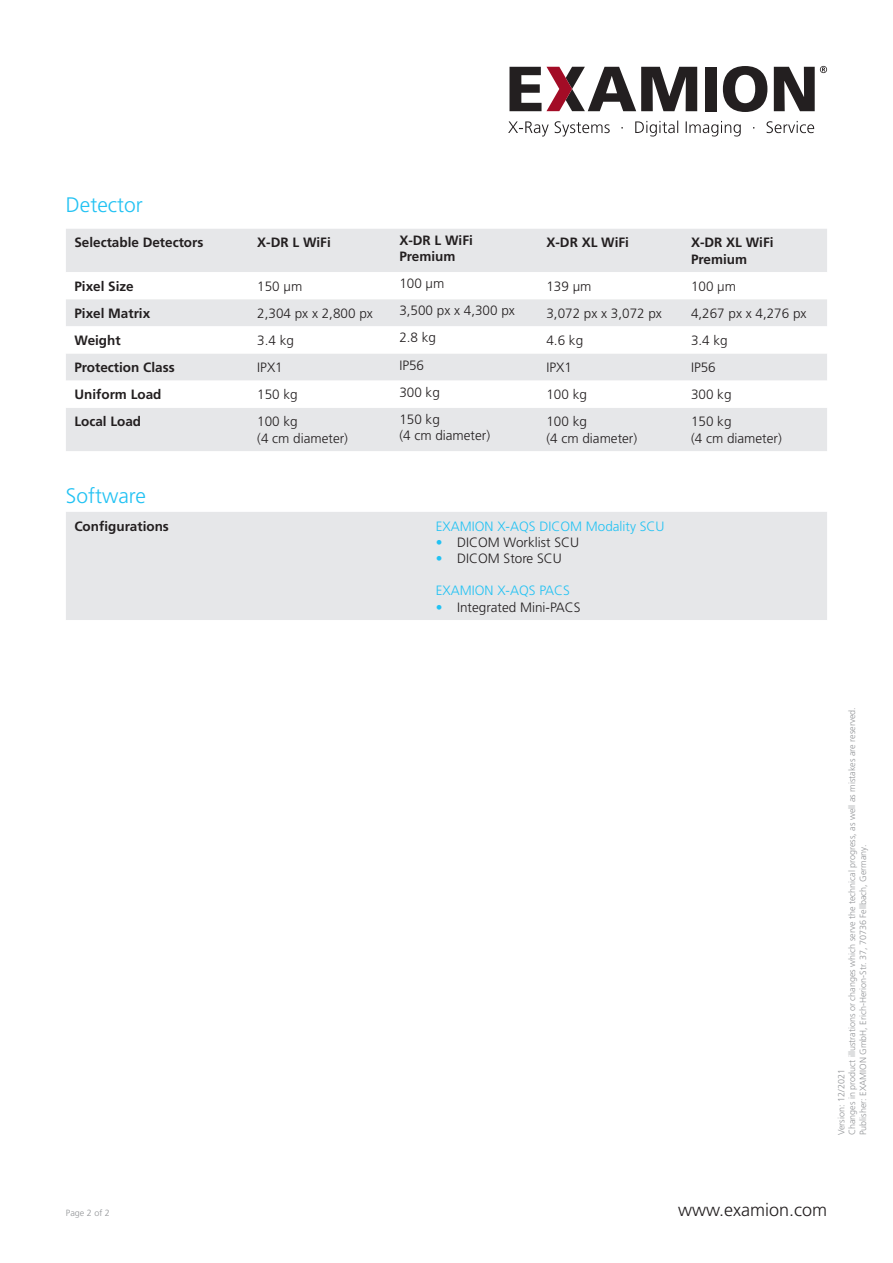
<style>
.page{position:relative;width:893px;height:1263px;background:#fff}
.page>*{position:absolute;margin:0;border:0;box-sizing:border-box;transform-origin:0 0}
.t1{font:300 21px "Frutiger LT Std";color:#22c2f3}
.t2{font:300 18px "Frutiger LT Std";color:#231f20}
.t3{font:300 13.5px/16.2px "Frutiger LT Std";color:#231f20}
.t4{font:700 13.5px/16.2px "Frutiger LT Std";color:#231f20}
.t5{font:300 13.5px "Frutiger LT Std";color:#22c2f3}
.t6{font:300 9px/10.8px "Frutiger LT Std";color:#939598}
.s1{color:#22c2f3}
</style>
<div class="page">
<div style="left:705px;top:67px;width:12px;height:44px;background:#231f20"></div>
<svg style="left:723px;top:66px;width:44px;height:46px"></svg>
<svg style="left:774px;top:66px;width:53px;height:45px"></svg>
<svg style="left:509px;top:67px;width:188px;height:44px"></svg>
<svg style="left:508px;top:121px;width:306px;height:16px"></svg>
<div style="left:66px;top:229px;width:761px;height:222px;background:#e6e7e9"></div>
<svg style="left:66px;top:272px;width:761px;height:136px"></svg>
<div style="left:66px;top:512px;width:761px;height:108px;background:#e6e7e9"></div>
<h1 class="t1" style="left:66px;top:193px;width:78px">Detector</h1>
<p class="t4" style="left:74px;top:235px;width:131px">Selectable Detectors</p>
<p class="t4" style="left:257px;top:235px;width:75px">X-DR L WiFi</p>
<p class="t4" style="left:399px;top:232px;width:75px">X-DR L WiFi<br>Premium</p>
<p class="t4" style="left:546px;top:235px;width:84px">X-DR XL WiFi</p>
<p class="t4" style="left:691px;top:235px;width:84px">X-DR XL WiFi<br>Premium</p>
<p class="t4" style="left:74px;top:278px;width:61px">Pixel Size</p>
<p class="t3" style="left:257px;top:278px;width:47px">150 µm</p>
<p class="t3" style="left:399px;top:276px;width:47px">100 µm</p>
<p class="t3" style="left:546px;top:278px;width:47px">139 µm</p>
<p class="t3" style="left:691px;top:278px;width:47px">100 µm</p>
<p class="t4" style="left:74px;top:305px;width:77px">Pixel Matrix</p>
<p class="t3" style="left:257px;top:305px;width:117px">2,304 px x 2,800 px</p>
<p class="t3" style="left:399px;top:303px;width:117px">3,500 px x 4,300 px</p>
<p class="t3" style="left:546px;top:305px;width:117px">3,072 px x 3,072 px</p>
<p class="t3" style="left:691px;top:305px;width:117px">4,267 px x 4,276 px</p>
<p class="t4" style="left:74px;top:332px;width:48px">Weight</p>
<p class="t3" style="left:257px;top:332px;width:38px">3.4 kg</p>
<p class="t3" style="left:399px;top:330px;width:38px">2.8 kg</p>
<p class="t3" style="left:546px;top:332px;width:38px">4.6 kg</p>
<p class="t3" style="left:691px;top:332px;width:38px">3.4 kg</p>
<p class="t4" style="left:74px;top:359px;width:102px">Protection Class</p>
<p class="t3" style="left:257px;top:360px;width:27px">IPX1</p>
<p class="t3" style="left:399px;top:357px;width:26px">IP56</p>
<p class="t3" style="left:546px;top:360px;width:27px">IPX1</p>
<p class="t3" style="left:691px;top:360px;width:26px">IP56</p>
<p class="t4" style="left:74px;top:386px;width:89px">Uniform Load</p>
<p class="t3" style="left:257px;top:387px;width:42px">150 kg</p>
<p class="t3" style="left:399px;top:384px;width:42px">300 kg</p>
<p class="t3" style="left:546px;top:387px;width:42px">100 kg</p>
<p class="t3" style="left:691px;top:387px;width:42px">300 kg</p>
<p class="t4" style="left:74px;top:414px;width:68px">Local Load</p>
<p class="t3" style="left:257px;top:414px;width:92px">100 kg<br>(4 cm diameter)</p>
<p class="t3" style="left:399px;top:411px;width:92px">150 kg<br>(4 cm diameter)</p>
<p class="t3" style="left:546px;top:414px;width:92px">100 kg<br>(4 cm diameter)</p>
<p class="t3" style="left:691px;top:414px;width:92px">150 kg<br>(4 cm diameter)</p>
<h1 class="t1" style="left:66px;top:484px;width:82px">Software</h1>
<p class="t4" style="left:74px;top:518px;width:96px">Configurations</p>
<p class="t5" style="left:436px;top:518px;width:230px">EXAMION X-AQS DICOM Modality SCU</p>
<p class="t3" style="left:436px;top:534px;width:145px"><span class="s1">•</span> DICOM Worklist SCU</p>
<p class="t3" style="left:436px;top:550px;width:128px"><span class="s1">•</span> DICOM Store SCU</p>
<p class="t5" style="left:436px;top:583px;width:136px">EXAMION X-AQS PACS</p>
<p class="t3" style="left:436px;top:599px;width:146px"><span class="s1">•</span> Integrated Mini-PACS</p>
<p class="t6" style="left:66px;top:1208px;width:46px">Page 2 of 2</p>
<p class="t6" style="left:836px;top:1135px;width:429px;rotate:-90deg">Version: 12/2021<br>Changes in product illustrations or changes which serve the technical progress, as well as mistakes are reserved.<br>Publisher: EXAMION GmbH, Erich-Herion-Str. 37, 70736 Fellbach, Germany.</p>
<h2 class="t2" style="left:678px;top:1200px;width:151px">www.examion.com</h2>
</div>
